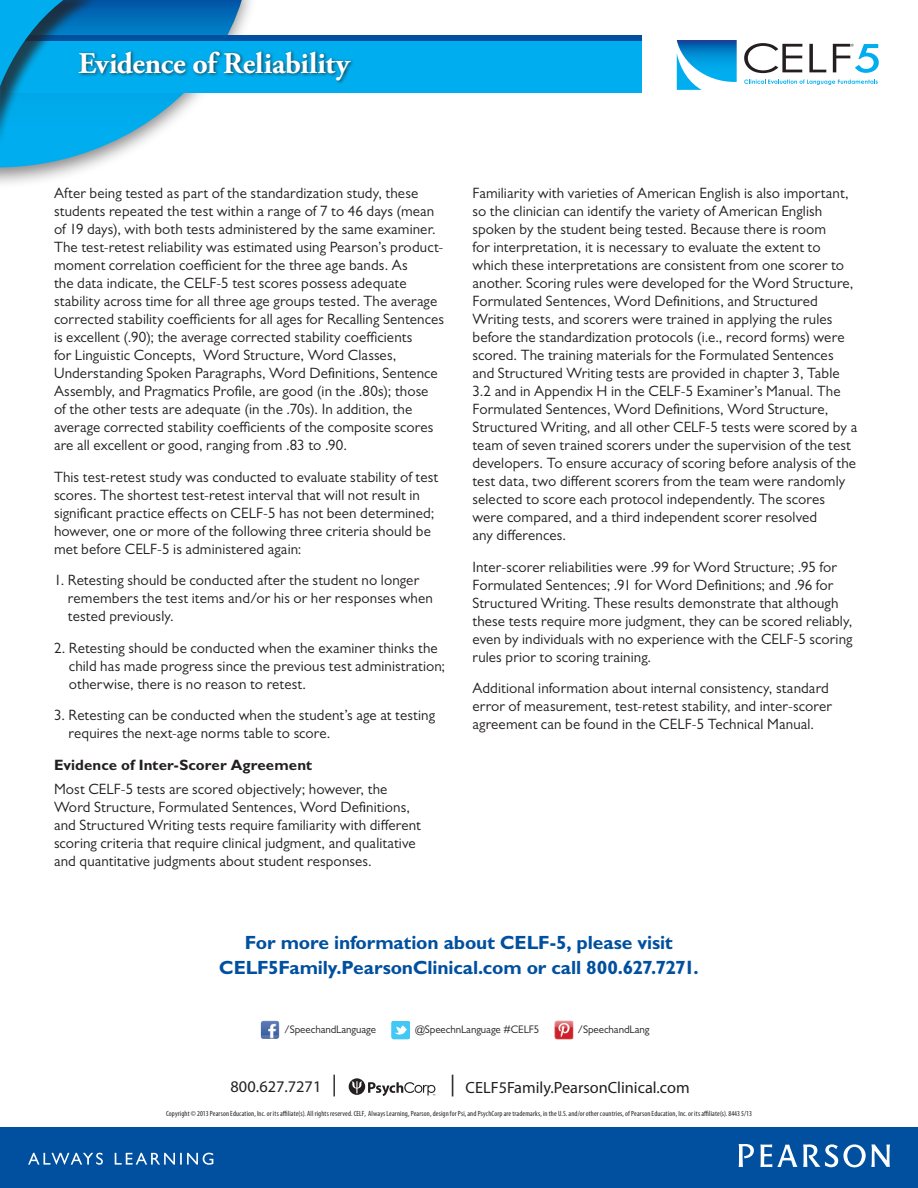
<style>
.page{position:relative;width:918px;height:1188px;background:#fff}
.page>*{position:absolute;margin:0;border:0;box-sizing:border-box;transform-origin:0 0}
.t1{font:700 30px "Adobe Garamond Pro";letter-spacing:-.01em;color:#fff}
.t2{font:700 19.2px/25.2px "Gill Sans MT Std";letter-spacing:-.01em;color:#01509f;text-align:center}
.t3{font:16.35px "Myriad Pro";color:#231f20}
.t4{font:15px/18px "Gill Sans MT Std";letter-spacing:.01em;color:#231f20}
.t5{font:700 15px "Gill Sans MT Std";letter-spacing:.005em;color:#231f20}
.t6{font:10.95px "Gill Sans MT Std";letter-spacing:-.01em;color:#231f20}
.t7{font:condensed 7.5px "Myriad Pro";letter-spacing:.02em;color:#231f20}
.s1{font-size:21.75px}
</style>
<div class="page">
<div style="left:0;top:1128px;width:918px;height:60px;background:#01509f"></div>
<svg style="left:803px;top:1144px;width:87px;height:23px"></svg>
<svg style="left:760px;top:1144px;width:37px;height:23px"></svg>
<svg style="left:739px;top:1144px;width:15px;height:23px"></svg>
<svg style="left:28px;top:1153px;width:185px;height:12px"></svg>
<div style="left:0;top:0;width:258px;height:189px;background:#231f20;opacity:.55"></div>
<img style="left:0;top:0;width:242px;height:167px">
<div style="left:6px;top:35px;width:635px;height:15px;background:#01509f"></div>
<div style="left:6px;top:41px;width:635px;height:52px;background:#00aeef"></div>
<div style="left:0;top:0;width:100px;height:148px;background:#231f20;opacity:.75"></div>
<svg style="left:0;top:0;width:84px;height:130px"></svg>
<div style="left:77px;top:49px;width:278px;height:36px;background:#231f20;opacity:.75"></div>
<svg style="left:744px;top:79px;width:134px;height:6px"></svg>
<svg style="left:744px;top:43px;width:58px;height:30px"></svg>
<svg style="left:809px;top:44px;width:17px;height:28px"></svg>
<svg style="left:833px;top:44px;width:46px;height:29px"></svg>
<svg style="left:677px;top:82px;width:25px;height:8px"></svg>
<img style="left:677px;top:40px;width:60px;height:42px">
<div style="left:349px;top:1078px;width:16px;height:17px;background:#231f20;border-radius:50%"></div>
<svg style="left:352px;top:1081px;width:10px;height:13px"></svg>
<svg style="left:368px;top:1082px;width:67px;height:14px"></svg>
<img style="left:261px;top:1021px;width:18px;height:18px">
<svg style="left:392px;top:1021px;width:18px;height:18px"></svg>
<img style="left:555px;top:1021px;width:18px;height:18px">
<h1 class="t1" style="left:78px;top:46px;width:273px">Evidence of Reliability</h1>
<p class="t4" style="left:54px;top:184px;width:392px">After being tested as part of the standardization study, these students repeated the test within a range of 7 to 46 days (mean of 19 days), with both tests administered by the same examiner.<br>The test-retest reliability was estimated using Pearson’s product&shy;moment correlation coefficient for the three age bands. As<br>the data indicate, the CELF-5 test scores possess adequate stability across time for all three age groups tested. The average corrected stability coefficients for all ages for Recalling Sentences is excellent (.90); the average corrected stability coefficients<br>for Linguistic Concepts, Word Structure, Word Classes, Understanding Spoken Paragraphs, Word Definitions, Sentence Assembly, and Pragmatics Profile, are good (in the .80s); those<br>of the other tests are adequate (in the .70s). In addition, the average corrected stability coefficients of the composite scores are all excellent or good, ranging from .83 to .90.</p>
<p class="t4" style="left:54px;top:467px;width:386px">This test-retest study was conducted to evaluate stability of test scores. The shortest test-retest interval that will not result in significant practice effects on CELF-5 has not been determined; however, one or more of the following three criteria should be met before CELF-5 is administered again:</p>
<p class="t4" style="left:68px;top:571px;width:366px;text-indent:-14px">1. Retesting should be conducted after the student no longer remembers the test items and/or his or her responses when tested previously.</p>
<p class="t4" style="left:69px;top:638px;width:378px;text-indent:-15px">2. Retesting should be conducted when the examiner thinks the child has made progress since the previous test administration; otherwise, there is no reason to retest.</p>
<p class="t4" style="left:69px;top:706px;width:368px;text-indent:-15px">3. Retesting can be conducted when the student’s age at testing requires the next-age norms table to score.</p>
<p class="t5" style="left:54px;top:755px;width:260px">Evidence of Inter-Scorer Agreement</p>
<p class="t4" style="left:54px;top:780px;width:368px">Most CELF-5 tests are scored objectively; however, the Word Structure, Formulated Sentences, Word Definitions, and Structured Writing tests require familiarity with different scoring criteria that require clinical judgment, and qualitative and quantitative judgments about student responses.</p>
<p class="t4" style="left:472px;top:184px;width:386px">Familiarity with varieties of American English is also important, so the clinician can identify the variety of American English spoken by the student being tested. Because there is room<br>for interpretation, it is necessary to evaluate the extent to which these interpretations are consistent from one scorer to another. Scoring rules were developed for the Word Structure, Formulated Sentences, Word Definitions, and Structured Writing tests, and scorers were trained in applying the rules before the standardization protocols (i.e., record forms) were scored. The training materials for the Formulated Sentences and Structured Writing tests are provided in chapter 3, Table 3.2 and in Appendix H in the CELF-5 Examiner’s Manual. The Formulated Sentences, Word Definitions, Word Structure, Structured Writing, and all other CELF-5 tests were scored by a team of seven trained scorers under the supervision of the test developers. To ensure accuracy of scoring before analysis of the test data, two different scorers from the team were randomly selected to score each protocol independently. The scores were compared, and a third independent scorer resolved<br>any differences.</p>
<p class="t4" style="left:472px;top:557px;width:382px">Inter-scorer reliabilities were .99 for Word Structure; .95 for Formulated Sentences; .91 for Word Definitions; and .96 for Structured Writing. These results demonstrate that although these tests require more judgment, they can be scored reliably, even by individuals with no experience with the CELF-5 scoring rules prior to scoring training.</p>
<p class="t4" style="left:472px;top:679px;width:361px">Additional information about internal consistency, standard error of measurement, test-retest stability, and inter-scorer agreement can be found in the CELF-5 Technical Manual.</p>
<p class="t2" style="left:219px;top:930px;width:481px">For more information about CELF-5, please visit<br>CELF5Family.PearsonClinical.com or call 800.627.7271.</p>
<p class="t6" style="left:284px;top:1022px;width:94px">/SpeechandLanguage</p>
<p class="t6" style="left:415px;top:1022px;width:126px">@SpeechnLanguage #CELF5</p>
<p class="t6" style="left:577px;top:1023px;width:74px">/SpeechandLang</p>
<p class="t3" style="left:231px;top:1078px;width:108px">800.627.7271 <span class="s1">|</span></p>
<p class="t3" style="left:450px;top:1079px;width:241px"><span class="s1">|</span> CELF5Family.PearsonClinical.com</p>
<p class="t7" style="left:166px;top:1109px;width:587px">Copyright © 2013 Pearson Education, Inc. or its affiliate(s). All rights reserved. CELF, Always Learning, Pearson, design for Psi, and PsychCorp are trademarks, in the U.S. and/or other countries, of Pearson Education, Inc. or its affiliate(s). 8443 5/13</p>
</div>
